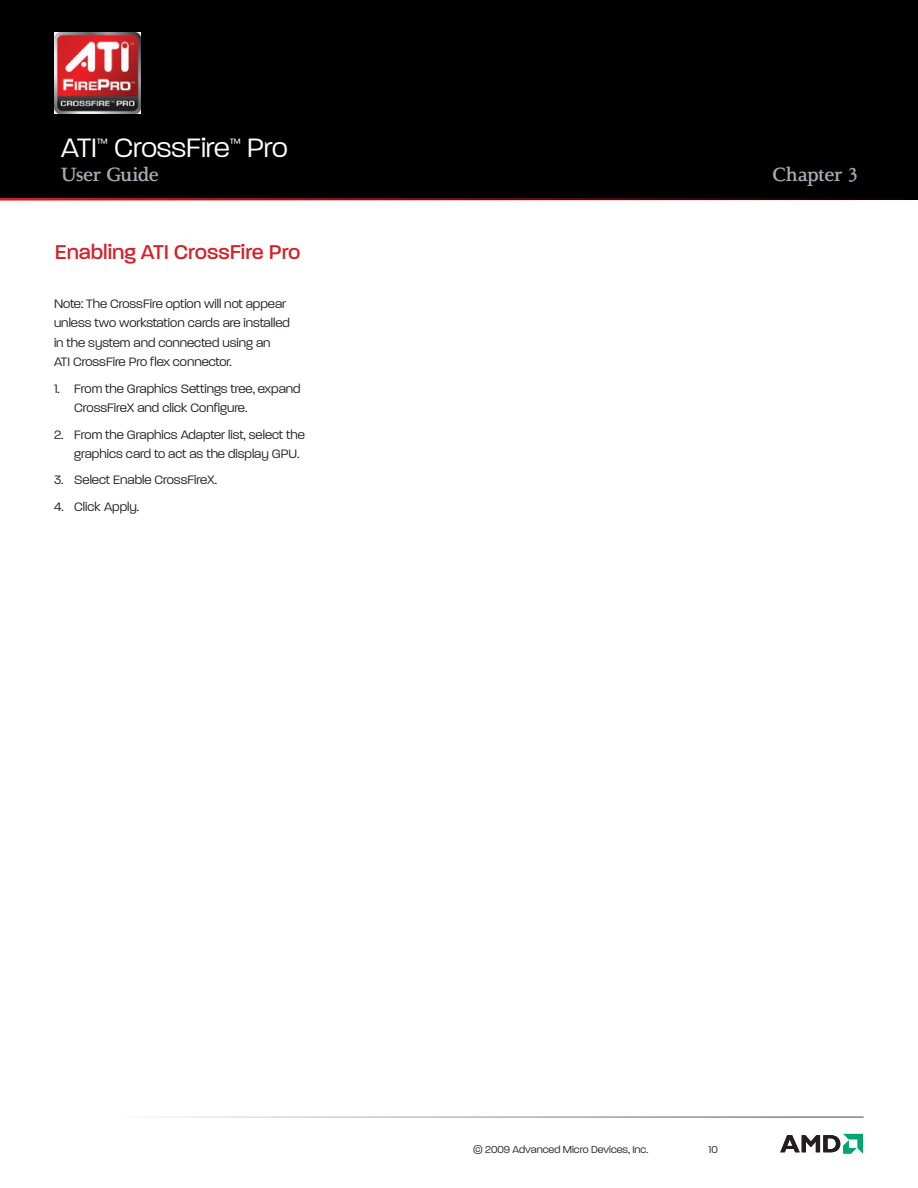
<style>
.page{position:relative;width:918px;height:1188px;background:#fff}
.page>*{position:absolute;margin:0;border:0;box-sizing:border-box;transform-origin:0 0}
.t1{font:300 36px "Paralucent";letter-spacing:-.005em;color:#fff}
.t2{font:500 27px "Paralucent";color:#d52027}
.t3{font:900 19.5px "Alexandra BL";letter-spacing:-.01em;color:#a6acb4}
.t4{font:300 16.5px/19.5px "Paralucent";color:#231f20}
.t5{font:300 14.4px "Paralucent";color:#fff}
.t6{font:300 13.5px "Paralucent";color:#231f20}
</style>
<div class="page">
<div style="left:0;top:0;width:918px;height:200px;background:#000001"></div>
<hr style="left:0;top:198px;width:918px;height:3px;background:#d52027">
<img style="left:54px;top:32px;width:87px;height:81px">
<svg style="left:780px;top:1134px;width:83px;height:20px"></svg>
<h1 class="t1" style="left:61px;top:128px;width:37px">ATI</h1>
<p class="t5" style="left:97px;top:134px;width:12px">™</p>
<h1 class="t1" style="left:114px;top:128px;width:117px">CrossFire</h1>
<p class="t5" style="left:230px;top:134px;width:12px">™</p>
<h1 class="t1" style="left:247px;top:128px;width:42px">Pro</h1>
<p class="t3" style="left:61px;top:162px;width:99px">User Guide</p>
<p class="t3" style="left:773px;top:162px;width:86px">Chapter 3</p>
<h2 class="t2" style="left:55px;top:238px;width:247px">Enabling ATI CrossFire Pro</h2>
<p class="t4" style="left:54px;top:293px;width:237px">Note: The CrossFire option will not appear unless two workstation cards are installed in the system and connected using an ATI CrossFire Pro flex connector.</p>
<p class="t4" style="left:74px;top:378px;width:228px;text-indent:-20px">1. From the Graphics Settings tree, expand<br>CrossFireX and click Configure.</p>
<p class="t4" style="left:74px;top:424px;width:232px;text-indent:-20px">2. From the Graphics Adapter list, select the graphics card to act as the display GPU.</p>
<p class="t4" style="left:54px;top:470px;width:164px">3. Select Enable CrossFireX.</p>
<p class="t4" style="left:54px;top:496px;width:86px">4. Click Apply.</p>
<p class="t6" style="left:473px;top:1142px;width:176px">© 2009 Advanced Micro Devices, Inc.</p>
<p class="t6" style="left:708px;top:1142px;width:11px">10</p>
</div>
